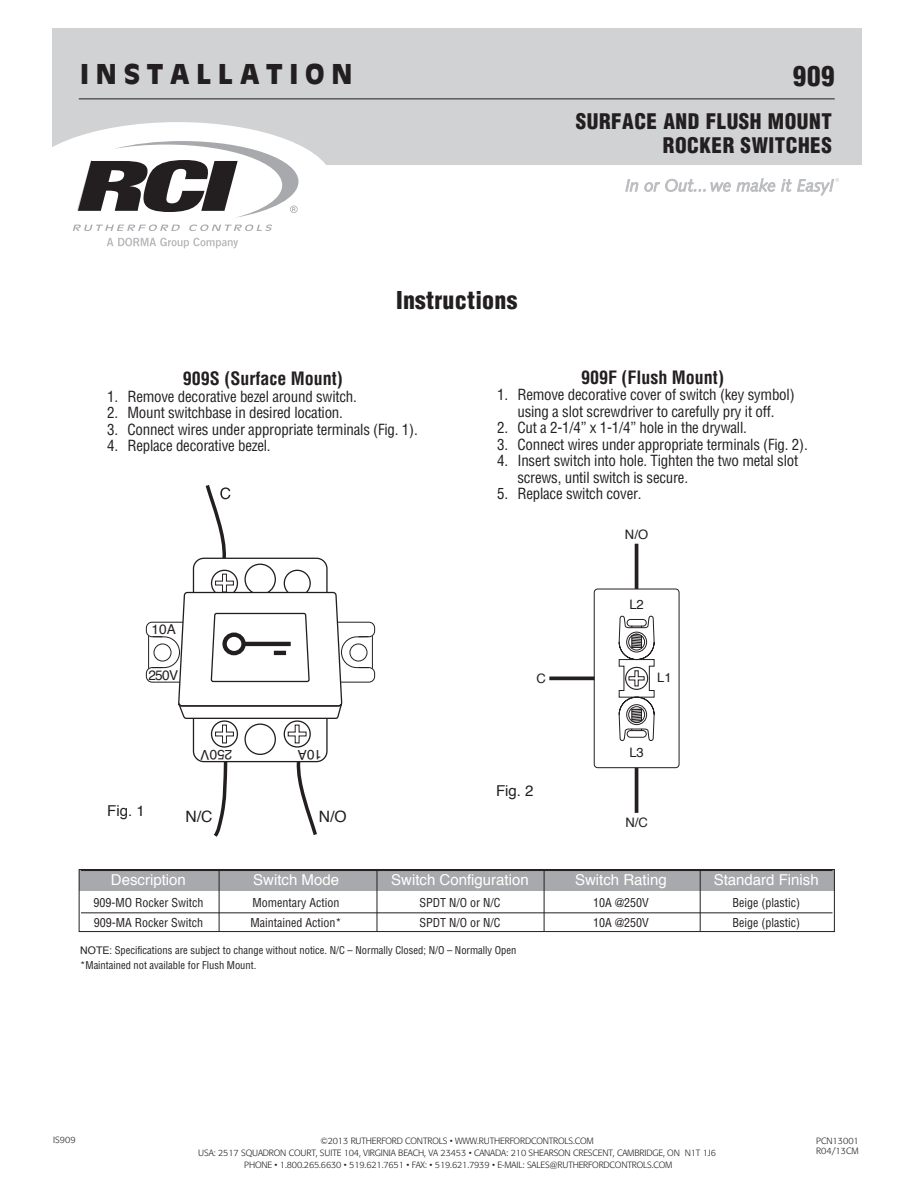
<style>
.page{position:relative;width:918px;height:1188px;background:#fff}
.page>*{position:absolute;margin:0;border:0;box-sizing:border-box;transform-origin:0 0}
.t1{font:900 27px "Antique Olive";letter-spacing:.25em;color:#231f20}
.t2{font:900 condensed 27px "Helvetica";color:#231f20}
.t3{font:900 condensed 24px "Helvetica";color:#231f20}
.t4{font:900 condensed 21px/24px "Helvetica";letter-spacing:.025em;color:#231f20;text-align:right}
.t5{font:700 condensed 18px "Helvetica";color:#231f20}
.t6{font:15.75px "Helvetica";color:#231f20}
.t7{font:condensed 15px/16.5px "Helvetica";letter-spacing:-.015em;color:#231f20;text-align:center}
.t8{font:15px "Helvetica";color:#fff}
.t9{font:15px "Helvetica";color:#231f20}
.t10{font:13.65px "Helvetica";color:#231f20}
.t11{font:13.05px "Helvetica";color:#231f20}
.t12{font:condensed 12px "Helvetica";color:#231f20}
.t13{font:condensed 10.5px/15px "Helvetica";color:#231f20}
.t14{font:300 9px/12px "Formata";letter-spacing:-.015em;color:#231f20}
.s1{font-stretch:normal}
</style>
<div class="page">
<div style="left:594px;top:589px;width:86px;height:179px;border:1px solid #231f20;border-radius:3px"></div>
<svg style="left:618px;top:570px;width:37px;height:217px"></svg>
<hr style="left:635px;top:768px;width:3px;height:45px;background:#231f20">
<hr style="left:635px;top:544px;width:3px;height:45px;background:#231f20">
<hr style="left:549px;top:677px;width:46px;height:3px;background:#231f20">
<div style="left:52px;top:28px;width:810px;height:136px;background:#d1d2d4"></div>
<hr style="left:79px;top:98px;width:756px;height:1px;background:#231f20">
<div style="left:22px;top:122px;width:311px;height:122px;background:#fff;border-radius:50%"></div>
<svg style="left:625px;top:178px;width:214px;height:18px"></svg>
<svg style="left:145px;top:485px;width:231px;height:352px"></svg>
<div style="left:79px;top:870px;width:756px;height:21px;background:#a8a9ad"></div>
<hr style="left:219px;top:869px;width:1px;height:62px;background:#231f20">
<hr style="left:377px;top:869px;width:1px;height:62px;background:#231f20">
<hr style="left:700px;top:869px;width:1px;height:62px;background:#231f20">
<hr style="left:544px;top:870px;width:1px;height:61px;background:#231f20">
<hr style="left:81px;top:912px;width:751px;height:1px;background:#231f20">
<div style="left:79px;top:869px;width:756px;height:63px;border:1px solid #231f20"></div>
<svg style="left:73px;top:225px;width:107px;height:6px"></svg>
<svg style="left:189px;top:225px;width:83px;height:6px"></svg>
<svg style="left:107px;top:238px;width:131px;height:10px"></svg>
<svg style="left:78px;top:141px;width:220px;height:77px"></svg>
<h1 class="t1" style="left:80px;top:58px;width:274px">INSTALLATION</h1>
<h2 class="t3" style="left:396px;top:285px;width:123px">INSTRUCTIONS</h2>
<h1 class="t2" style="left:793px;top:59px;width:43px">909</h1>
<h3 class="t4" style="left:576px;top:109px;width:258px">SURFACE AND FLUSH MOUNT<br>ROCKER SWITCHES</h3>
<p class="t5" style="left:183px;top:368px;width:162px">909S (Surface Mount)</p>
<p class="t7" style="left:107px;top:388px;width:251px">1. Remove decorative bezel around switch.</p>
<p class="t7" style="left:107px;top:404px;width:237px">2. Mount switchbase in desired location.</p>
<p class="t7" style="left:107px;top:421px;width:312px">3. Connect wires under appropriate terminals (Fig. 1).</p>
<p class="t7" style="left:107px;top:437px;width:165px">4. Replace decorative bezel.</p>
<p class="t10" style="left:152px;top:619px;width:26px">10A</p>
<p class="t10" style="left:148px;top:664px;width:31px">250V</p>
<p class="t9" style="left:107px;top:799px;width:39px">Fig. 1</p>
<p class="t10" style="left:232px;top:765px;width:33px;rotate:-180deg">250V</p>
<p class="t10" style="left:322px;top:765px;width:26px;rotate:-180deg">10A</p>
<p class="t6" style="left:186px;top:804px;width:29px">N/C</p>
<p class="t6" style="left:319px;top:804px;width:29px">N/O</p>
<p class="t5" style="left:581px;top:366px;width:144px">909F (Flush Mount)</p>
<p class="t7" style="left:497px;top:386px;width:299px">1. Remove decorative cover of switch (key symbol) using a slot screwdriver to carefully pry it off.</p>
<p class="t7" style="left:497px;top:419px;width:251px">2. Cut a 2-1/4” x 1-1/4” hole in the drywall.</p>
<p class="t7" style="left:497px;top:436px;width:312px">3. Connect wires under appropriate terminals (Fig. 2).</p>
<p class="t7" style="left:517px;top:452px;width:282px;text-align:left;text-indent:-20px">4. Insert switch into hole. Tighten the two metal slot screws, until switch is secure.</p>
<p class="t7" style="left:497px;top:485px;width:146px">5. Replace switch cover.</p>
<p class="t11" style="left:625px;top:525px;width:25px">N/O</p>
<p class="t11" style="left:629px;top:594px;width:16px">L2</p>
<p class="t11" style="left:536px;top:669px;width:11px">C</p>
<p class="t11" style="left:657px;top:668px;width:16px">L1</p>
<p class="t9" style="left:496px;top:779px;width:39px">Fig. 2</p>
<p class="t11" style="left:629px;top:742px;width:16px">L3</p>
<p class="t11" style="left:625px;top:813px;width:24px">N/C</p>
<p class="t8" style="left:111px;top:868px;width:77px">Description</p>
<p class="t8" style="left:253px;top:868px;width:87px">Switch Mode</p>
<p class="t8" style="left:391px;top:868px;width:139px">Switch Configuration</p>
<p class="t8" style="left:575px;top:868px;width:93px">Switch Rating</p>
<p class="t8" style="left:714px;top:868px;width:107px">Standard Finish</p>
<p class="t12" style="left:94px;top:895px;width:111px">909-MO Rocker Switch</p>
<p class="t12" style="left:253px;top:895px;width:88px">Momentary Action</p>
<p class="t12" style="left:419px;top:895px;width:83px">SPDT N/O or N/C</p>
<p class="t12" style="left:593px;top:895px;width:57px">10A @250V</p>
<p class="t12" style="left:732px;top:895px;width:69px">Beige (plastic)</p>
<p class="t12" style="left:94px;top:915px;width:111px">909-MA Rocker Switch</p>
<p class="t12" style="left:251px;top:915px;width:92px">Maintained Action*</p>
<p class="t12" style="left:419px;top:915px;width:83px">SPDT N/O or N/C</p>
<p class="t12" style="left:593px;top:915px;width:57px">10A @250V</p>
<p class="t12" style="left:732px;top:915px;width:69px">Beige (plastic)</p>
<p class="t13" style="left:80px;top:943px;width:438px"><span class="s1">NOTE</span>: Specifications are subject to change without notice. N/C – Normally Closed; N/O – Normally Open *Maintained not available for Flush Mount.</p>
<p class="t14" style="left:53px;top:1134px;width:24px">IS909</p>
<p class="t14" style="left:816px;top:1136px;width:44px;line-height:10.5px">PCN 13001<br>R04/13CM</p>
<p class="t14" style="left:198px;top:1135px;width:397px;text-indent:122px">©2013 RUTHERFORD CONTROLS • WWW.RUTHERFORDCONTROLS.COM<br>USA: 2517 SQUADRON COURT, SUITE 104, VIRGINIA BEACH, VA 23453 • CANADA</p>
<p class="t14" style="left:506px;top:1147px;width:29px">: 210 SHEARSON</p>
<p class="t14" style="left:573px;top:1147px;width:6px">CRESCENT</p>
<p class="t14" style="left:613px;top:1147px;width:28px">, CAMBRIDGE</p>
<p class="t14" style="left:663px;top:1147px;width:11px">, ON</p>
<p class="t14" style="left:685px;top:1147px;width:33px">N1T 1J6</p>
<p class="t14" style="left:244px;top:1159px;width:320px">PHONE • 1.800.265.6630 • 519.621.7651 • FAX: • 519.621.7939 • E-MAI L: SALES@RUTHERFORDCONTRO</p>
<p class="t14" style="left:643px;top:1159px;width:31px">LS.COM</p>
</div>
